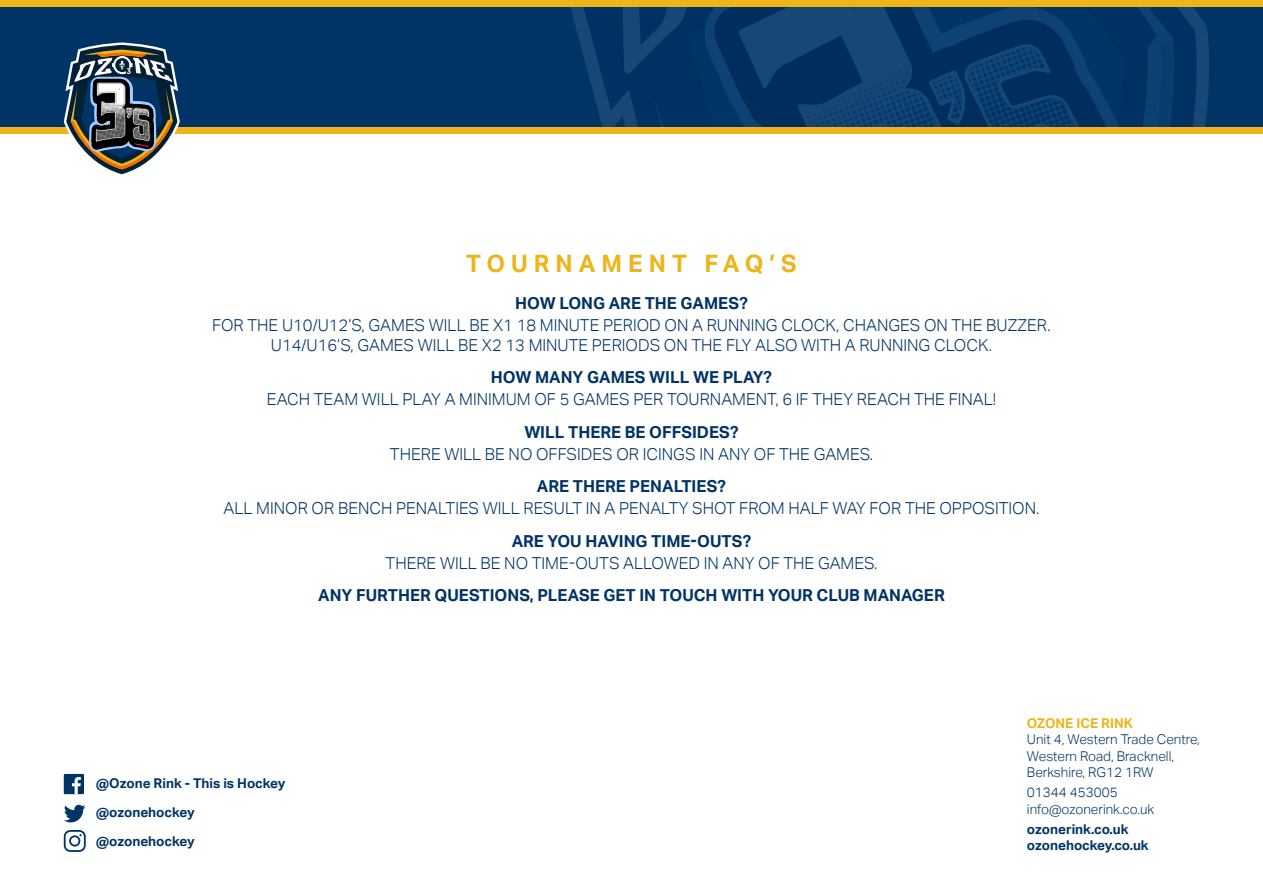
<style>
.page{position:relative;width:1263px;height:893px;background:#fff}
.page>*{position:absolute;margin:0;border:0;box-sizing:border-box;transform-origin:0 0}
.t1{font:700 24px "Aktiv Grotesk";letter-spacing:.25em;color:#edb51a}
.t2{font:300 16.5px/19.8px "Aktiv Grotesk";color:#036;text-align:center}
.t3{font:700 16.5px "Aktiv Grotesk";color:#036}
.t4{font:300 13.5px/16.2px "Aktiv Grotesk";color:#036}
.t5{font:700 13.5px/29px "Aktiv Grotesk";color:#036}
.t6{font:700 13.5px "Aktiv Grotesk";color:#edb51a}
</style>
<div class="page">
<div style="left:0;top:0;width:1263px;height:128px;background:#036"></div>
<svg style="left:696px;top:39px;width:498px;height:89px"></svg>
<svg style="left:580px;top:6px;width:119px;height:105px"></svg>
<img style="left:699px;top:74px;width:12px;height:54px">
<img style="left:980px;top:6px;width:88px;height:14px">
<img style="left:1135px;top:39px;width:3px;height:89px">
<img style="left:711px;top:74px;width:27px;height:54px">
<svg style="left:738px;top:6px;width:242px;height:122px"></svg>
<svg style="left:887px;top:20px;width:248px;height:108px"></svg>
<svg style="left:617px;top:6px;width:162px;height:68px"></svg>
<div style="left:0;top:0;width:1263px;height:6px;background:#edb51a"></div>
<div style="left:64px;top:774px;width:20px;height:20px;background:#036"></div>
<svg style="left:72px;top:777px;width:9px;height:17px"></svg>
<svg style="left:64px;top:805px;width:21px;height:17px"></svg>
<svg style="left:64px;top:830px;width:22px;height:22px"></svg>
<div style="left:0;top:128px;width:1263px;height:6px;background:#edb51a"></div>
<svg style="left:64px;top:43px;width:116px;height:132px"></svg>
<h1 class="t1" style="left:466px;top:250px;width:332px">TOURNAMENT FAQ’S</h1>
<p class="t3" style="left:515px;top:294px;width:234px">HOW LONG ARE THE GAMES?</p>
<p class="t2" style="left:212px;top:315px;width:840px">FOR THE U10/U12’S, GAMES WILL BE X1 18 MINUTE PERIOD ON A RUNNING CLOCK, CHANGES ON THE BUZZER.<br>U14/U16’S, GAMES WILL BE X2 13 MINUTE PERIODS ON THE FLY ALSO WITH A RUNNING CLOCK.</p>
<p class="t3" style="left:491px;top:368px;width:283px">HOW MANY GAMES WILL WE PLAY?</p>
<p class="t2" style="left:267px;top:390px;width:731px">EACH TEAM WILL PLAY A MINIMUM OF 5 GAMES PER TOURNAMENT, 6 IF THEY REACH THE FINAL!</p>
<p class="t3" style="left:524px;top:422px;width:216px">WILL THERE BE OFFSIDES?</p>
<p class="t2" style="left:390px;top:444px;width:485px">THERE WILL BE NO OFFSIDES OR ICINGS IN ANY OF THE GAMES.</p>
<p class="t3" style="left:537px;top:477px;width:191px">ARE THERE PENALTIES?</p>
<p class="t2" style="left:224px;top:499px;width:817px">ALL MINOR OR BENCH PENALTIES WILL RESULT IN A PENALTY SHOT FROM HALF WAY FOR THE OPPOSITION.</p>
<p class="t3" style="left:512px;top:531px;width:241px">ARE YOU HAVING TIME-OUTS?</p>
<p class="t2" style="left:386px;top:553px;width:493px">THERE WILL BE NO TIME-OUTS ALLOWED IN ANY OF THE GAMES.</p>
<p class="t3" style="left:318px;top:586px;width:628px">ANY FURTHER QUESTIONS, PLEASE GET IN TOUCH WITH YOUR CLUB MANAGER</p>
<p class="t5" style="left:96px;top:769px;width:191px">@Ozone Rink - This is Hockey @ozonehockey @ozonehockey</p>
<p class="t6" style="left:1027px;top:716px;width:107px">OZONE ICE RINK</p>
<p class="t4" style="left:1027px;top:732px;width:174px">Unit 4, Western Trade Centre,<br>Western Road, Bracknell,<br>Berkshire, RG12 1RW</p>
<p class="t4" style="left:1027px;top:785px;width:129px">01344 453005 info@ozonerink.co.uk</p>
<p class="t5" style="left:1027px;top:821px;width:123px;line-height:16.2px">ozonerink.co.uk ozonehockey.co.uk</p>
</div>
